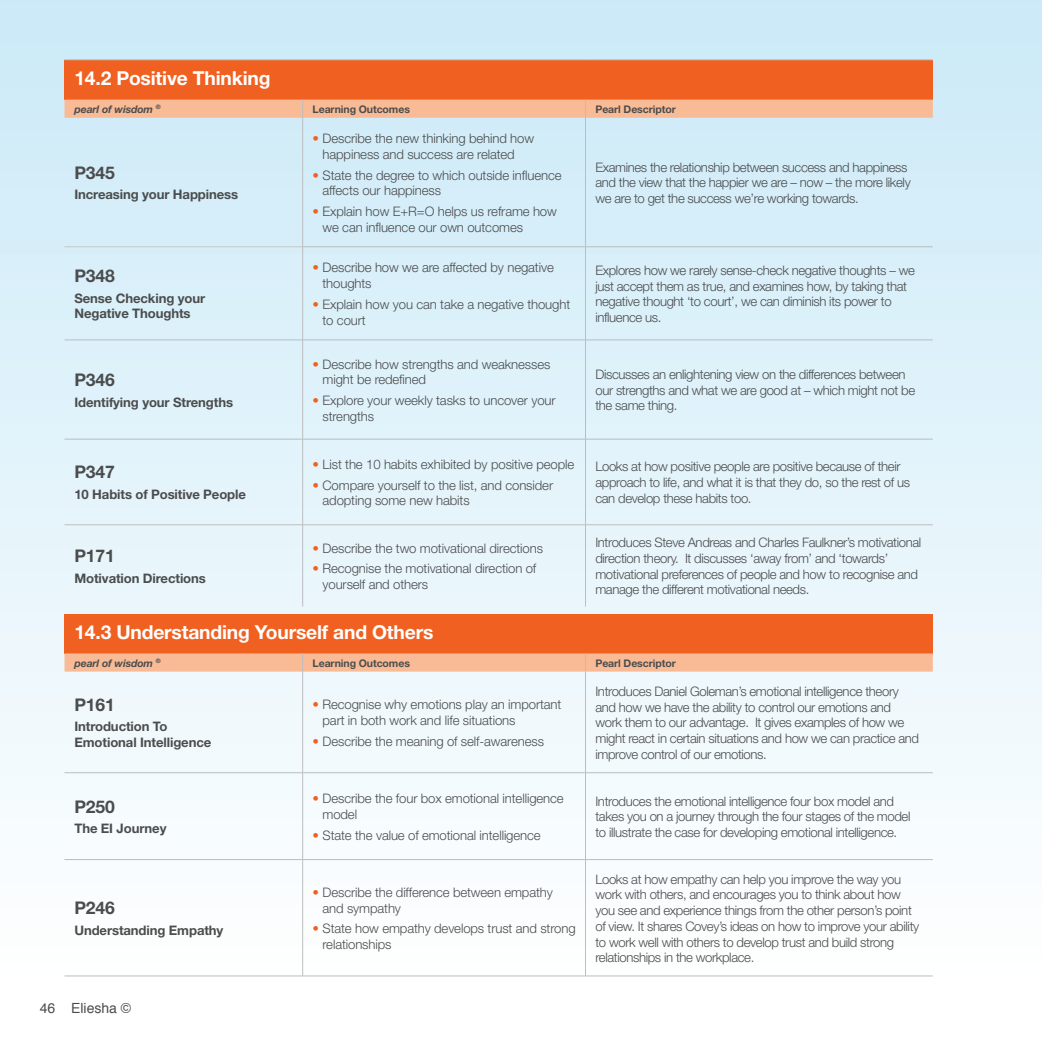
<style>
.page{position:relative;width:1042px;height:1042px;background:#fff}
.page>*{position:absolute;margin:0;border:0;box-sizing:border-box;transform-origin:0 0}
.t1{font:700 19.25px "Helvetica Neue";letter-spacing:-.01em;color:#fff}
.t2{font:700 17.5px "Helvetica Neue";letter-spacing:-.01em;color:#4b4c4d}
.t3{font:14px "Helvetica";color:#4b4c4d}
.t4{font:300 13.12px/15.8px "Helvetica Neue";letter-spacing:-.03em;color:#4b4c4d}
.t5{font:300 13.12px/15.8px "Helvetica Neue";letter-spacing:-.01em;color:#4b4c4d}
.t6{font:700 13.12px/15.8px "Helvetica Neue";letter-spacing:-.01em;color:#4b4c4d}
.t7{font:700 10.5px "Helvetica Neue";letter-spacing:-.01em;color:#4b4c4d}
.t8{font:italic 700 10.5px "Helvetica Neue";letter-spacing:-.01em;color:#4b4c4d}
.s1{color:#f06121}
</style>
<div class="page">
<div style="left:0;top:0;width:1042px;height:1042px;background:linear-gradient(to bottom,#cbeaf7,#fff)"></div>
<div style="left:64px;top:60px;width:869px;height:40px;background:#f06121"></div>
<hr style="left:64px;top:246px;width:238px;height:1px;background:#c6c7c9">
<div style="left:64px;top:100px;width:869px;height:18px;background:#f9bb95"></div>
<hr style="left:302px;top:118px;width:1px;height:128px;background:#bcbdc0">
<hr style="left:585px;top:118px;width:1px;height:128px;background:#bcbdc0">
<hr style="left:302px;top:247px;width:1px;height:93px;background:#bcbdc0">
<hr style="left:585px;top:247px;width:1px;height:93px;background:#bcbdc0">
<hr style="left:302px;top:340px;width:1px;height:99px;background:#bcbdc0">
<hr style="left:585px;top:340px;width:1px;height:99px;background:#bcbdc0">
<hr style="left:302px;top:439px;width:1px;height:85px;background:#bcbdc0">
<hr style="left:585px;top:439px;width:1px;height:85px;background:#bcbdc0">
<hr style="left:302px;top:525px;width:1px;height:81px;background:#bcbdc0">
<hr style="left:585px;top:525px;width:1px;height:81px;background:#bcbdc0">
<hr style="left:64px;top:59px;width:239px;height:1px;background:#bcbdc0">
<hr style="left:303px;top:59px;width:282px;height:1px;background:#bcbdc0">
<hr style="left:585px;top:59px;width:348px;height:1px;background:#bcbdc0">
<hr style="left:302px;top:246px;width:283px;height:1px;background:#bcbdc0">
<hr style="left:585px;top:246px;width:348px;height:1px;background:#bcbdc0">
<hr style="left:64px;top:340px;width:239px;height:1px;background:#bcbdc0">
<hr style="left:303px;top:340px;width:282px;height:1px;background:#bcbdc0">
<hr style="left:585px;top:340px;width:348px;height:1px;background:#bcbdc0">
<hr style="left:64px;top:439px;width:239px;height:1px;background:#bcbdc0">
<hr style="left:303px;top:439px;width:282px;height:1px;background:#bcbdc0">
<hr style="left:585px;top:439px;width:348px;height:1px;background:#bcbdc0">
<hr style="left:64px;top:524px;width:239px;height:1px;background:#bcbdc0">
<hr style="left:303px;top:524px;width:282px;height:1px;background:#bcbdc0">
<hr style="left:585px;top:524px;width:348px;height:1px;background:#bcbdc0">
<div style="left:64px;top:613px;width:869px;height:40px;background:#f06121"></div>
<div style="left:64px;top:653px;width:869px;height:18px;background:#f9bb95"></div>
<hr style="left:302px;top:671px;width:1px;height:101px;background:#bcbdc0">
<hr style="left:585px;top:671px;width:1px;height:101px;background:#bcbdc0">
<hr style="left:302px;top:773px;width:1px;height:86px;background:#bcbdc0">
<hr style="left:585px;top:773px;width:1px;height:86px;background:#bcbdc0">
<hr style="left:302px;top:860px;width:1px;height:115px;background:#bcbdc0">
<hr style="left:585px;top:860px;width:1px;height:115px;background:#bcbdc0">
<hr style="left:64px;top:772px;width:239px;height:1px;background:#bcbdc0">
<hr style="left:303px;top:772px;width:282px;height:1px;background:#bcbdc0">
<hr style="left:585px;top:772px;width:348px;height:1px;background:#bcbdc0">
<hr style="left:64px;top:859px;width:239px;height:1px;background:#bcbdc0">
<hr style="left:303px;top:859px;width:282px;height:1px;background:#bcbdc0">
<hr style="left:585px;top:859px;width:348px;height:1px;background:#bcbdc0">
<hr style="left:64px;top:975px;width:239px;height:1px;background:#bcbdc0">
<hr style="left:303px;top:975px;width:282px;height:1px;background:#bcbdc0">
<hr style="left:585px;top:975px;width:348px;height:1px;background:#bcbdc0">
<p class="t3" style="left:40px;top:997px;width:17px">46</p>
<h1 class="t1" style="left:74px;top:66px;width:198px">14.2 Positive Thinking</h1>
<p class="t8" style="left:74px;top:103px;width:88px">pearl of wisdom <sup>®</sup></p>
<p class="t7" style="left:313px;top:103px;width:99px">Learning Outcomes</p>
<p class="t7" style="left:595px;top:103px;width:82px">Pearl Descriptor</p>
<h2 class="t2" style="left:74px;top:162px;width:42px">P345</h2>
<p class="t6" style="left:74px;top:187px;width:165px">Increasing your Happiness</p>
<h2 class="t2" style="left:74px;top:265px;width:42px">P348</h2>
<p class="t6" style="left:74px;top:290px;width:132px">Sense Checking your<br>Negative Thoughts</p>
<h2 class="t2" style="left:74px;top:369px;width:42px">P346</h2>
<p class="t6" style="left:74px;top:394px;width:160px">Identifying your Strengths</p>
<h2 class="t2" style="left:74px;top:461px;width:42px">P347</h2>
<p class="t6" style="left:74px;top:486px;width:173px">10 Habits of Positive People</p>
<h2 class="t2" style="left:74px;top:545px;width:42px">P171</h2>
<p class="t6" style="left:74px;top:570px;width:133px">Motivation Directions</p>
<p class="t5" style="left:322px;top:130px;width:213px;text-indent:-10px"><span class="s1">•</span> Describe the new thinking behind how happiness and success are related</p>
<p class="t5" style="left:322px;top:167px;width:240px;text-indent:-10px"><span class="s1">•</span> State the degree to which outside influence affects our happiness</p>
<p class="t5" style="left:322px;top:203px;width:236px;text-indent:-10px"><span class="s1">•</span> Explain how E+R=O helps us reframe how we can influence our own outcomes</p>
<p class="t5" style="left:322px;top:259px;width:233px;text-indent:-10px"><span class="s1">•</span> Describe how we are affected by negative thoughts</p>
<p class="t5" style="left:322px;top:296px;width:249px;text-indent:-10px"><span class="s1">•</span> Explain how you can take a negative thought to court</p>
<p class="t5" style="left:322px;top:356px;width:229px;text-indent:-10px"><span class="s1">•</span> Describe how strengths and weaknesses might be redefined</p>
<p class="t5" style="left:322px;top:392px;width:235px;text-indent:-10px"><span class="s1">•</span> Explore your weekly tasks to uncover your strengths</p>
<p class="t5" style="left:313px;top:456px;width:263px"><span class="s1">•</span> List the 10 habits exhibited by positive people</p>
<p class="t5" style="left:322px;top:477px;width:232px;text-indent:-10px"><span class="s1">•</span> Compare yourself to the list, and consider adopting some new habits</p>
<p class="t5" style="left:313px;top:540px;width:232px"><span class="s1">•</span> Describe the two motivational directions</p>
<p class="t5" style="left:322px;top:560px;width:215px;text-indent:-10px"><span class="s1">•</span> Recognise the motivational direction of yourself and others</p>
<p class="t4" style="left:595px;top:159px;width:317px">Examines the relationship between success and happiness and the view that the happier we are – now – the more likely we are to get the success we’re working towards.</p>
<p class="t4" style="left:595px;top:262px;width:321px">Explores how we rarely sense-check negative thoughts – we just accept them as true, and examines how, by taking that negative thought ‘to court’, we can diminish its power to influence us.</p>
<p class="t4" style="left:595px;top:366px;width:321px">Discusses an enlightening view on the differences between our strengths and what we are good at – which might not be the same thing.</p>
<p class="t4" style="left:595px;top:458px;width:316px">Looks at how positive people are positive because of their approach to life, and what it is that they do, so the rest of us can develop these habits too.</p>
<p class="t4" style="left:595px;top:534px;width:327px">Introduces Steve Andreas and Charles Faulkner’s motivational direction theory. It discusses ‘away from’ and ‘towards’ motivational preferences of people and how to recognise and manage the different motivational needs.</p>
<h1 class="t1" style="left:74px;top:620px;width:360px">14.3 Understanding Yourself and Others</h1>
<p class="t8" style="left:74px;top:656px;width:88px">pearl of wisdom <sup>®</sup></p>
<p class="t7" style="left:313px;top:656px;width:99px">Learning Outcomes</p>
<p class="t7" style="left:595px;top:656px;width:82px">Pearl Descriptor</p>
<h2 class="t2" style="left:74px;top:694px;width:42px">P161</h2>
<p class="t6" style="left:74px;top:718px;width:138px">Introduction To<br>Emotional Intelligence</p>
<p class="t4" style="left:595px;top:683px;width:325px">Introduces Daniel Goleman’s emotional intelligence theory and how we have the ability to control our emotions and work them to our advantage. It gives examples of how we might react in certain situations and how we can practice and improve control of our emotions.</p>
<p class="t5" style="left:322px;top:696px;width:240px;text-indent:-10px"><span class="s1">•</span> Recognise why emotions play an important part in both work and life situations</p>
<p class="t5" style="left:313px;top:733px;width:233px"><span class="s1">•</span> Describe the meaning of self-awareness</p>
<h2 class="t2" style="left:74px;top:795px;width:42px">P250</h2>
<p class="t6" style="left:74px;top:820px;width:94px">The EI Journey</p>
<h2 class="t2" style="left:74px;top:897px;width:42px">P246</h2>
<p class="t6" style="left:74px;top:922px;width:150px">Understanding Empathy</p>
<p class="t3" style="left:71px;top:997px;width:62px">Eliesha ©</p>
<p class="t5" style="left:322px;top:790px;width:243px;text-indent:-10px"><span class="s1">•</span> Describe the four box emotional intelligence model</p>
<p class="t5" style="left:313px;top:827px;width:230px"><span class="s1">•</span> State the value of emotional intelligence</p>
<p class="t5" style="left:322px;top:884px;width:232px;text-indent:-10px"><span class="s1">•</span> Describe the difference between empathy and sympathy</p>
<p class="t5" style="left:322px;top:920px;width:255px;text-indent:-10px"><span class="s1">•</span> State how empathy develops trust and strong relationships</p>
<p class="t4" style="left:595px;top:793px;width:317px">Introduces the emotional intelligence four box model and takes you on a journey through the four stages of the model to illustrate the case for developing emotional intelligence.</p>
<p class="t4" style="left:595px;top:870px;width:325px">Looks at how empathy can help you improve the way you work with others, and encourages you to think about how you see and experience things from the other person’s point of view. It shares Covey’s ideas on how to improve your ability to work well with others to develop trust and build strong relationships in the workplace.</p>
</div>
